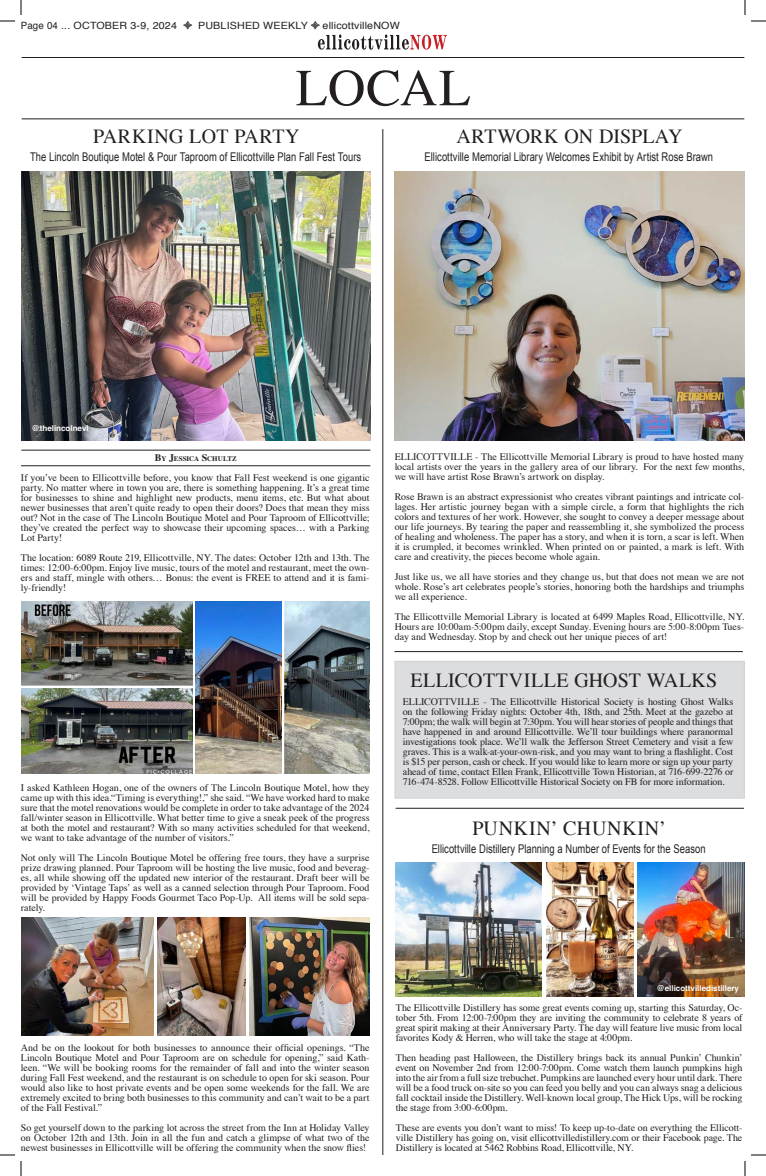
<style>
.page{position:relative;width:766px;height:1176px;background:#fff}
.page>*{position:absolute;margin:0;border:0;box-sizing:border-box;transform-origin:0 0}
.t1{font:52px "Times";letter-spacing:.01em;color:#231f20}
.t2{font:20px "Times";letter-spacing:.015em;color:#231f20}
.t3{font:20px "Times";letter-spacing:.035em;color:#231f20}
.t4{font:12px "Arial";letter-spacing:.005em;color:#231f20;scale:.78 1}
.t5{font:10px/10px "Times";color:#231f20;text-align:justify}
.t6{font:10px "Helvetica";letter-spacing:.015em;color:#231f20;scale:1.07 1}
.t7{font:10px "Helvetica";letter-spacing:.015em;color:#231f20}
.t8{font:700 8px "Helvetica";color:#fff}
.t9{font:700 7px "Times";letter-spacing:.005em;color:#231f20}
.s1{font-size:10px}
</style>
<div class="page">
<svg style="left:318px;top:35px;width:129px;height:15px"></svg>
<hr style="left:22px;top:57px;width:722px;height:1px;background:#231f20">
<hr style="left:22px;top:119px;width:722px;height:1px;background:#231f20">
<hr style="left:382px;top:129px;width:1px;height:1026px;background:#231f20">
<img style="left:394px;top:171px;width:350px;height:270px">
<img style="left:21px;top:171px;width:349px;height:270px">
<hr style="left:394px;top:651px;width:348px;height:1px;background:#231f20">
<hr style="left:21px;top:450px;width:349px;height:1px;background:#231f20">
<hr style="left:21px;top:466px;width:349px;height:1px;background:#231f20">
<img style="left:21px;top:918px;width:132px;height:118px">
<img style="left:284px;top:602px;width:85px;height:171px">
<img style="left:21px;top:602px;width:172px;height:83px">
<img style="left:157px;top:918px;width:89px;height:118px">
<img style="left:249px;top:918px;width:120px;height:118px">
<img style="left:396px;top:862px;width:145px;height:135px">
<img style="left:638px;top:862px;width:106px;height:135px">
<img style="left:546px;top:862px;width:87px;height:135px">
<img style="left:196px;top:602px;width:85px;height:171px">
<img style="left:21px;top:688px;width:172px;height:85px">
<div style="left:395px;top:661px;width:349px;height:137px;background:#dcdddf"></div>
<div style="left:394px;top:661px;width:350px;height:138px;border:1px solid #d1d2d4"></div>
<hr style="left:395px;top:808px;width:349px;height:1px;background:#231f20">
<svg style="left:751px;top:20px;width:15px;height:2px"></svg>
<svg style="left:751px;top:1154px;width:15px;height:2px"></svg>
<svg style="left:0;top:0;width:22px;height:22px"></svg>
<svg style="left:0;top:1154px;width:22px;height:22px"></svg>
<svg style="left:744px;top:0;width:1px;height:15px"></svg>
<svg style="left:744px;top:1161px;width:1px;height:15px"></svg>
<p class="t7" style="left:21px;top:17px;width:158px">Page 04 ... OCTOBER 3-9, 2024</p>
<p class="t6" style="left:198px;top:17px;width:104px">PUBLISHED WEEKLY</p>
<p class="t6" style="left:322px;top:17px;width:74px">ellicottvilleNOW</p>
<p class="t1" style="left:296px;top:39px;width:176px">LOCAL</p>
<p class="t2" style="left:93px;top:118px;width:208px">PARKING LOT PARTY</p>
<p class="t4" style="left:30px;top:149px;width:426px">The Lincoln Boutique Motel &amp; Pour Taproom of Ellicottville Plan Fall Fest Tours</p>
<p class="t2" style="left:456px;top:118px;width:227px">ARTWORK ON DISPLAY</p>
<p class="t4" style="left:424px;top:149px;width:371px">Ellicottville Memorial Library Welcomes Exhibit by Artist Rose Brawn</p>
<p class="t8" style="left:32px;top:423px;width:58px">@thelincolnevl</p>
<p class="t9" style="left:155px;top:452px;width:83px"><span class="s1">B</span>Y <span class="s1">J</span>ESSICA <span class="s1">S</span>CHULTZ</p>
<p class="t5" style="left:21px;top:472px;width:350px">If you’ve been to Ellicottville before, you know that Fall Fest weekend is one gigantic party. No matter where in town you are, there is something happening. It’s a great time for businesses to shine and highlight new products, menu items, etc. But what about newer businesses that aren’t quite ready to open their doors? Does that mean they miss out? Not in the case of The Lincoln Boutique Motel and Pour Taproom of Ellicottville; they’ve created the perfect way to showcase their upcoming spaces… with a Parking Lot Party!</p>
<p class="t5" style="left:21px;top:552px;width:350px">The location: 6089 Route 219, Ellicottville, NY. The dates: October 12th and 13th. The times: 12:00-6:00pm. Enjoy live music, tours of the motel and restaurant, meet the own&shy;ers and staff, mingle with others… Bonus: the event is FREE to attend and it is fami&shy;ly-friendly!</p>
<p class="t5" style="left:21px;top:782px;width:350px">I asked Kathleen Hogan, one of the owners of The Lincoln Boutique Motel, how they came up with this idea.“Timing is everything!,” she said. “We have worked hard to make sure that the motel renovations would be complete in order to take advantage of the 2024 fall/winter season in Ellicottville. What better time to give a sneak peek of the progress at both the motel and restaurant? With so many activities scheduled for that weekend, we want to take advantage of the number of visitors.”</p>
<p class="t5" style="left:21px;top:852px;width:350px">Not only will The Lincoln Boutique Motel be offering free tours, they have a surprise prize drawing planned. Pour Taproom will be hosting the live music, food and beverag&shy;es, all while showing off the updated new interior of the restaurant. Draft beer will be provided by ‘Vintage Taps’ as well as a canned selection through Pour Taproom. Food will be provided by Happy Foods Gourmet Taco Pop-Up. All items will be sold sepa&shy;rately.</p>
<p class="t5" style="left:394px;top:451px;width:351px">ELLICOTTVILLE - The Ellicottville Memorial Library is proud to have hosted many local artists over the years in the gallery area of our library. For the next few months, we will have artist Rose Brawn’s artwork on display.</p>
<p class="t5" style="left:394px;top:491px;width:351px">Rose Brawn is an abstract expressionist who creates vibrant paintings and intricate col&shy;lages. Her artistic journey began with a simple circle, a form that highlights the rich colors and textures of her work. However, she sought to convey a deeper message about our life journeys. By tearing the paper and reassembling it, she symbolized the process of healing and wholeness. The paper has a story, and when it is torn, a scar is left. When it is crumpled, it becomes wrinkled. When printed on or painted, a mark is left. With care and creativity, the pieces become whole again.</p>
<p class="t5" style="left:394px;top:571px;width:351px">Just like us, we all have stories and they change us, but that does not mean we are not whole. Rose’s art celebrates people’s stories, honoring both the hardships and triumphs we all experience.</p>
<p class="t5" style="left:394px;top:611px;width:351px">The Ellicottville Memorial Library is located at 6499 Maples Road, Ellicottville, NY.<br>Hours are 10:00am-5:00pm daily, except Sunday. Evening hours are 5:00-8:00pm Tues&shy;day and Wednesday. Stop by and check out her unique pieces of art!</p>
<p class="t2" style="left:410px;top:662px;width:308px">ELLICOTTVILLE GHOST WALKS</p>
<p class="t5" style="left:403px;top:696px;width:332px">ELLICOTTVILLE - The Ellicottville Historical Society is hosting Ghost Walks on the following Friday nights: October 4th, 18th, and 25th. Meet at the gazebo at 7:00pm; the walk will begin at 7:30pm. You will hear stories of people and things that have happened in and around Ellicottville. We’ll tour buildings where paranormal investigations took place. We’ll walk the Jefferson Street Cemetery and visit a few graves. This is a walk-at-your-own-risk, and you may want to bring a flashlight. Cost is $15 per person, cash or check. If you would like to learn more or sign up your party ahead of time, contact Ellen Frank, Ellicottville Town Historian, at 716-699-2276 or 716-474-8528. Follow Ellicottville Historical Society on FB for more information.</p>
<p class="t3" style="left:472px;top:809px;width:195px">PUNKIN’ CHUNKIN’</p>
<p class="t4" style="left:431px;top:841px;width:353px">Ellicottville Distillery Planning a Number of Events for the Season</p>
<p class="t5" style="left:21px;top:1042px;width:350px">And be on the lookout for both businesses to announce their official openings. “The Lincoln Boutique Motel and Pour Taproom are on schedule for opening,” said Kath&shy;leen. “We will be booking rooms for the remainder of fall and into the winter season during Fall Fest weekend, and the restaurant is on schedule to open for ski season. Pour would also like to host private events and be open some weekends for the fall. We are extremely excited to bring both businesses to this community and can’t wait to be a part of the Fall Festival.”</p>
<p class="t5" style="left:21px;top:1122px;width:350px">So get yourself down to the parking lot across the street from the Inn at Holiday Valley on October 12th and 13th. Join in all the fun and catch a glimpse of what two of the newest businesses in Ellicottville will be offering the community when the snow flies!</p>
<p class="t8" style="left:657px;top:983px;width:84px">@ellicottvilledistillery</p>
<p class="t5" style="left:396px;top:1001px;width:348px">The Ellicottville Distillery has some great events coming up, starting this Saturday, Oc&shy;tober 5th. From 12:00-7:00pm they are inviting the community to celebrate 8 years of great spirit making at their Anniversary Party. The day will feature live music from local favorites Kody &amp; Herren, who will take the stage at 4:00pm.</p>
<p class="t5" style="left:396px;top:1051px;width:348px">Then heading past Halloween, the Distillery brings back its annual Punkin’ Chunkin’ event on November 2nd from 12:00-7:00pm. Come watch them launch pumpkins high into the air from a full size trebuchet. Pumpkins are launched every hour until dark. There will be a food truck on-site so you can feed you belly and you can always snag a delicious fall cocktail inside the Distillery. Well-known local group, The Hick Ups, will be rocking the stage from 3:00-6:00pm.</p>
<p class="t5" style="left:396px;top:1121px;width:348px">These are events you don’t want to miss! To keep up-to-date on everything the Ellicott&shy;ville Distillery has going on, visit ellicottvilledistillery.com or their Facebook page. The Distillery is located at 5462 Robbins Road, Ellicottville, NY.</p>
</div>
